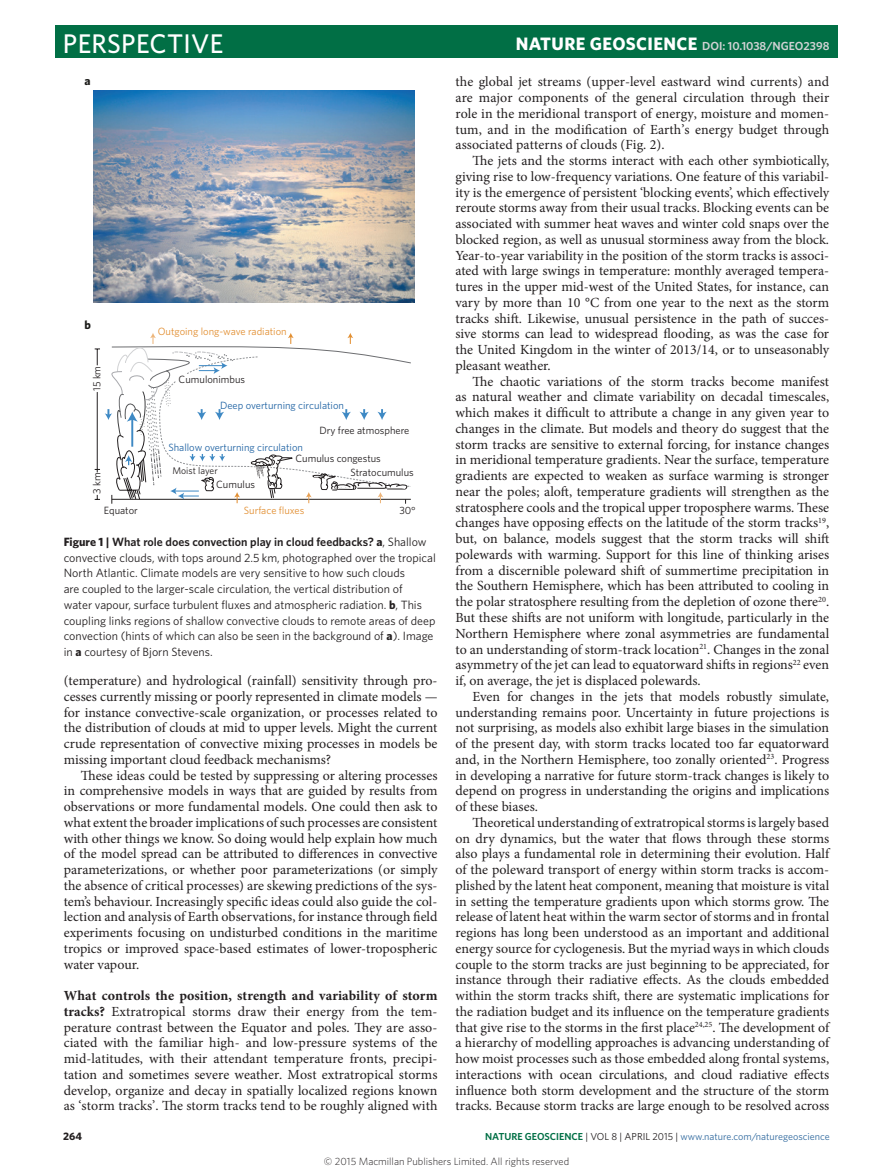
<style>
.page{position:relative;width:893px;height:1174px;background:#fff}
.page>*{position:absolute;margin:0;border:0;box-sizing:border-box;transform-origin:0 0}
.t1{font:500 27px "Whitney";letter-spacing:.01em;color:#fff}
.Body_text{font:13.95px/15.8px "Minion Pro";color:#231f20;text-align:justify}
.Body_first{font:13.95px/15.8px "Minion Pro";letter-spacing:.005em;color:#231f20;text-align:justify}
.Figure_caption{font:12px/15.8px "Whitney";color:#231f20}
.t2{font:700 12px "Whitney";color:#1b1b19}
.t3{font:600 11.7px "Whitney";color:#d1d2d4}
.t4{font:700 10.8px "Whitney";color:#231f20}
.t5{font:10.5px "Whitney";color:#231f20}
.t6{font:10.5px "Whitney";color:#2164a4}
.t7{font:300 10.5px "Whitney";color:#231f20}
.t8{font:10.5px "Whitney";color:#e28f32}
.t9{font:10.2px "Whitney";color:#316a9f}
.t10{font:9.75px "Whitney";color:#231f20}
.s1{font-weight:700;font-size:18px;color:#fff}
.s2{font-weight:700}
.s3{font-weight:600}
.s4{font-weight:600;color:#016f45}
.s5{color:#231f20}
</style>
<div class="page">
<svg style="left:95px;top:333px;width:316px;height:171px"></svg>
<img style="left:94px;top:90px;width:320px;height:212px">
<div style="left:55px;top:26px;width:783px;height:32px;background:#016f45"></div>
<h1 class="t1" style="left:63px;top:25px;width:162px">PERSPECTIVE</h1>
<p class="t3" style="left:516px;top:38px;width:315px"><span class="s1">NATURE GEOSCIENCE</span> DOI: 10.1038/NGEO2398</p>
<p class="t2" style="left:85px;top:73px;width:8px">a</p>
<p class="t2" style="left:85px;top:317px;width:8px">b</p>
<p class="t5" style="left:90px;top:391px;width:27px;rotate:-90deg">15 km</p>
<p class="t5" style="left:90px;top:494px;width:23px;rotate:-90deg">3 km</p>
<p class="t8" style="left:158px;top:324px;width:130px">Outgoing long-wave radiation</p>
<p class="t5" style="left:179px;top:372px;width:68px">Cumulonimbus</p>
<p class="t6" style="left:220px;top:398px;width:125px">Deep overturning circulation</p>
<p class="t5" style="left:320px;top:423px;width:91px">Dry free atmosphere</p>
<p class="t6" style="left:168px;top:440px;width:136px">Shallow overturning circulation</p>
<p class="t5" style="left:216px;top:477px;width:40px">Cumulus</p>
<p class="t5" style="left:295px;top:451px;width:87px">Cumulus congestus</p>
<p class="t10" style="left:172px;top:464px;width:47px">Moist layer</p>
<p class="t5" style="left:350px;top:465px;width:65px">Stratocumulus</p>
<p class="t8" style="left:244px;top:504px;width:62px">Surface fluxes</p>
<p class="t5" style="left:104px;top:504px;width:36px">Equator</p>
<p class="t5" style="left:399px;top:504px;width:18px">30°</p>
<p class="Figure_caption" style="left:64px;top:533px;width:373px"><span class="s2">Figure 1 |</span> <span class="s3">What role does convection play in cloud feedbacks?</span> <span class="s2">a</span>, Shallow convective clouds, with tops around 2.5 km, photographed over the tropical North Atlantic. Climate models are very sensitive to how such clouds<br>are coupled to the larger-scale circulation, the vertical distribution of<br>water vapour, surface turbulent fluxes and atmospheric radiation. <span class="s2">b</span>, This coupling links regions of shallow convective clouds to remote areas of deep convection (hints of which can also be seen in the background of <span class="s2">a</span>). Image in <span class="s2">a</span> courtesy of Bjorn Stevens.</p>
<p class="Body_text" style="left:64px;top:672px;width:375px">(temperature) and hydrological (rainfall) sensitivity through pro&shy;cesses currently missing or poorly represented in climate models — for instance convective-scale organization, or processes related to the distribution of clouds at mid to upper levels. Might the current crude representation of convective mixing processes in models be missing important cloud feedback mechanisms?</p>
<p class="Body_text" style="left:64px;top:767px;width:375px;text-indent:17px">These ideas could be tested by suppressing or altering processes in comprehensive models in ways that are guided by results from observations or more fundamental models. One could then ask to what extent the broader implications of such processes are consistent with other things we know. So doing would help explain how much of the model spread can be attributed to differences in convective parameterizations, or whether poor parameterizations (or simply the absence of critical processes) are skewing predictions of the sys&shy;tem’s behaviour. Increasingly specific ideas could also guide the col&shy;lection and analysis of Earth observations, for instance through field experiments focusing on undisturbed conditions in the maritime tropics or improved space-based estimates of lower-tropospheric water vapour.</p>
<p class="Body_first" style="left:64px;top:987px;width:375px"><span class="s2">What controls the position, strength and variability of storm tracks?</span> Extratropical storms draw their energy from the tem&shy;perature contrast between the Equator and poles. They are asso&shy;ciated with the familiar high- and low-pressure systems of the mid-latitudes, with their attendant temperature fronts, precipi&shy;tation and sometimes severe weather. Most extratropical storms develop, organize and decay in spatially localized regions known as ‘storm tracks’. The storm tracks tend to be roughly aligned with</p>
<p class="Body_first" style="left:455px;top:74px;width:375px">the global jet streams (upper-level eastward wind currents) and are major components of the general circulation through their role in the meridional transport of energy, moisture and momen&shy;tum, and in the modification of Earth’s energy budget through associated patterns of clouds (Fig. 2).</p>
<p class="Body_text" style="left:455px;top:153px;width:375px;text-indent:17px">The jets and the storms interact with each other symbiotically, giving rise to low-frequency variations. One feature of this variabil&shy;ity is the emergence of persistent ‘blocking events’, which effectively reroute storms away from their usual tracks. Blocking events can be associated with summer heat waves and winter cold snaps over the blocked region, as well as unusual storminess away from the block.<br>Year-to-year variability in the position of the storm tracks is associ&shy;ated with large swings in temperature: monthly averaged tempera&shy;tures in the upper mid-west of the United States, for instance, can vary by more than 10 °C from one year to the next as the storm tracks shift. Likewise, unusual persistence in the path of succes&shy;sive storms can lead to widespread flooding, as was the case for the United Kingdom in the winter of 2013/14, or to unseasonably pleasant weather.</p>
<p class="Body_text" style="left:455px;top:373px;width:375px;text-indent:17px">The chaotic variations of the storm tracks become manifest as natural weather and climate variability on decadal timescales, which makes it difficult to attribute a change in any given year to changes in the climate. But models and theory do suggest that the storm tracks are sensitive to external forcing, for instance changes in meridional temperature gradients. Near the surface, temperature gradients are expected to weaken as surface warming is stronger near the poles; aloft, temperature gradients will strengthen as the stratosphere cools and the tropical upper troposphere warms. These changes have opposing effects on the latitude of the storm tracks<sup>19</sup>, but, on balance, models suggest that the storm tracks will shift polewards with warming. Support for this line of thinking arises from a discernible poleward shift of summertime precipitation in the Southern Hemisphere, which has been attributed to cooling in the polar stratosphere resulting from the depletion of ozone there<sup>20</sup>.<br>But these shifts are not uniform with longitude, particularly in the Northern Hemisphere where zonal asymmetries are fundamental to an understanding of storm-track location<sup>21</sup>. Changes in the zonal asymmetry of the jet can lead to equatorward shifts in regions<sup>22</sup> even if, on average, the jet is displaced polewards.</p>
<p class="Body_text" style="left:455px;top:688px;width:375px;text-indent:17px">Even for changes in the jets that models robustly simulate, understanding remains poor. Uncertainty in future projections is not surprising, as models also exhibit large biases in the simulation of the present day, with storm tracks located too far equatorward and, in the Northern Hemisphere, too zonally oriented<sup>23</sup>. Progress in developing a narrative for future storm-track changes is likely to depend on progress in understanding the origins and implications of these biases.</p>
<p class="Body_text" style="left:455px;top:814px;width:375px;text-indent:17px">Theoretical understanding of extratropical storms is largely based on dry dynamics, but the water that flows through these storms also plays a fundamental role in determining their evolution. Half of the poleward transport of energy within storm tracks is accom&shy;plished by the latent heat component, meaning that moisture is vital in setting the temperature gradients upon which storms grow. The release of latent heat within the warm sector of storms and in frontal regions has long been understood as an important and additional energy source for cyclogenesis. But the myriad ways in which clouds couple to the storm tracks are just beginning to be appreciated, for instance through their radiative effects. As the clouds embedded within the storm tracks shift, there are systematic implications for the radiation budget and its influence on the temperature gradients that give rise to the storms in the first place<sup>24,25</sup>. The development of a hierarchy of modelling approaches is advancing understanding of how moist processes such as those embedded along frontal systems, interactions with ocean circulations, and cloud radiative effects influence both storm development and the structure of the storm tracks. Because storm tracks are large enough to be resolved across</p>
<p class="t4" style="left:63px;top:1128px;width:20px">264</p>
<p class="t9" style="left:485px;top:1129px;width:346px"><span class="s4">NATURE GEOSCIENCE</span> <span class="s5">| VOL 8 | APRIL 2015 |</span> www.nature.com/naturegeoscience</p>
<p class="t7" style="left:324px;top:1154px;width:247px">© 2015 Macmillan Publishers Limited. All rights reserved</p>
</div>
